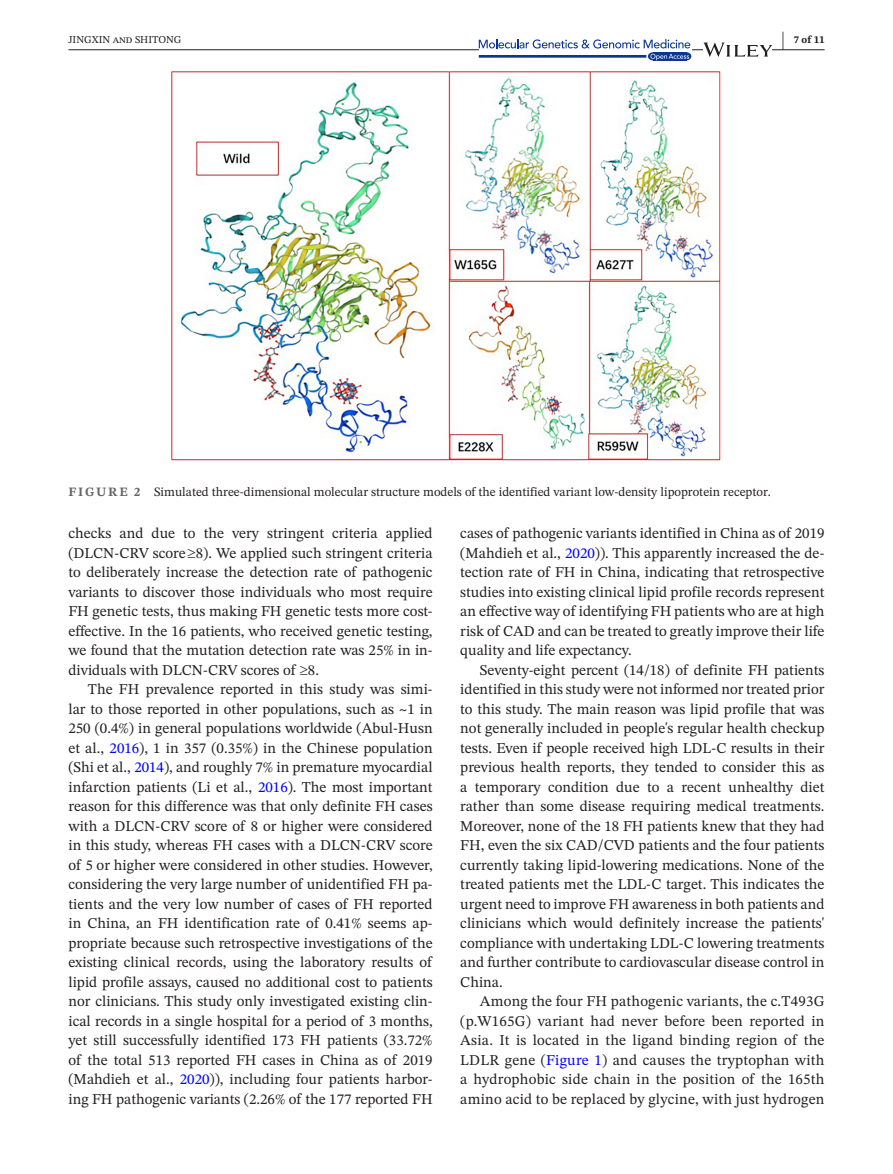
<style>
.page{position:relative;width:893px;height:1174px;background:#fff}
.page>*{position:absolute;margin:0;border:0;box-sizing:border-box;transform-origin:0 0}
.t1{font:700 21px "STIX Two Text";color:#231f20;scale:.42 1}
.t2{font:15px/19.5px "STIX Two Text";color:#231f20;text-align:justify}
.t3{font:12.75px "STIX Two Text";color:#231f20}
.t4{font:10.5px "STIX Two Text";color:#231f20}
.t5{font:700 10.5px "STIX Two Text";color:#231f20}
.s1{font-weight:700;color:#636366}
.s2{font-family:"STIX"}
.s3{color:#00f}
</style>
<div class="page">
<hr style="left:68px;top:49px;width:756px;height:1px;background:#231f20">
<svg style="left:479px;top:39px;width:211px;height:21px"></svg>
<svg style="left:703px;top:43px;width:69px;height:14px"></svg>
<img style="left:171px;top:71px;width:550px;height:390px">
<h1 class="t1" style="left:782px;top:24px;width:8px">|</h1>
<p class="t4" style="left:68px;top:32px;width:115px">JINGXIN and SHITONG</p>
<p class="t5" style="left:794px;top:32px;width:32px">7 of 11</p>
<p class="t3" style="left:68px;top:483px;width:704px"><span class="s1">FIGURE 2</span> Simulated three-dimensional molecular structure models of the identified variant low-density lipoprotein receptor.</p>
<p class="t2" style="left:68px;top:523px;width:366px">checks and due to the very stringent criteria applied (DLCN-CRV score≥8). We applied such stringent criteria to deliberately increase the detection rate of pathogenic variants to discover those individuals who most require FH genetic tests, thus making FH genetic tests more cost&shy;effective. In the 16 patients, who received genetic testing, we found that the mutation detection rate was 25% in in&shy;dividuals with DLCN-CRV scores of ≥8.</p>
<p class="t2" style="left:68px;top:679px;width:366px;text-indent:20px">The FH prevalence reported in this study was simi&shy;lar to those reported in other populations, such as <span class="s2">~</span>1 in 250 (0.4%) in general populations worldwide (Abul-Husn et al., <span class="s3">2016</span>), 1 in 357 (0.35%) in the Chinese population (Shi et al., <span class="s3">2014</span>), and roughly 7% in premature myocardial infarction patients (Li et al., <span class="s3">2016</span>). The most important reason for this difference was that only definite FH cases with a DLCN-CRV score of 8 or higher were considered in this study, whereas FH cases with a DLCN-CRV score of 5 or higher were considered in other studies. However, considering the very large number of unidentified FH pa&shy;tients and the very low number of cases of FH reported in China, an FH identification rate of 0.41% seems ap&shy;propriate because such retrospective investigations of the existing clinical records, using the laboratory results of lipid profile assays, caused no additional cost to patients nor clinicians. This study only investigated existing clin&shy;ical records in a single hospital for a period of 3 months, yet still successfully identified 173 FH patients (33.72% of the total 513 reported FH cases in China as of 2019 (Mahdieh et al., <span class="s3">2020</span>)), including four patients harbor&shy;ing FH pathogenic variants (2.26% of the 177 reported FH</p>
<p class="t2" style="left:460px;top:523px;width:366px">cases of pathogenic variants identified in China as of 2019 (Mahdieh et al., <span class="s3">2020</span>)). This apparently increased the de&shy;tection rate of FH in China, indicating that retrospective studies into existing clinical lipid profile records represent an effective way of identifying FH patients who are at high risk of CAD and can be treated to greatly improve their life quality and life expectancy.</p>
<p class="t2" style="left:460px;top:660px;width:366px;text-indent:19px">Seventy-eight percent (14/18) of definite FH patients identified in this study were not informed nor treated prior to this study. The main reason was lipid profile that was not generally included in people's regular health checkup tests. Even if people received high LDL-C results in their previous health reports, they tended to consider this as a temporary condition due to a recent unhealthy diet rather than some disease requiring medical treatments.<br>Moreover, none of the 18 FH patients knew that they had FH, even the six CAD/CVD patients and the four patients currently taking lipid-lowering medications. None of the treated patients met the LDL-C target. This indicates the urgent need to improve FH awareness in both patients and clinicians which would definitely increase the patients' compliance with undertaking LDL-C lowering treatments and further contribute to cardiovascular disease control in China.</p>
<p class="t2" style="left:460px;top:991px;width:366px;text-indent:20px">Among the four FH pathogenic variants, the c.T493G (p.W165G) variant had never before been reported in Asia. It is located in the ligand binding region of the LDLR gene (<span class="s3">Figure 1</span>) and causes the tryptophan with a hydrophobic side chain in the position of the 165th amino acid to be replaced by glycine, with just hydrogen</p>
</div>
